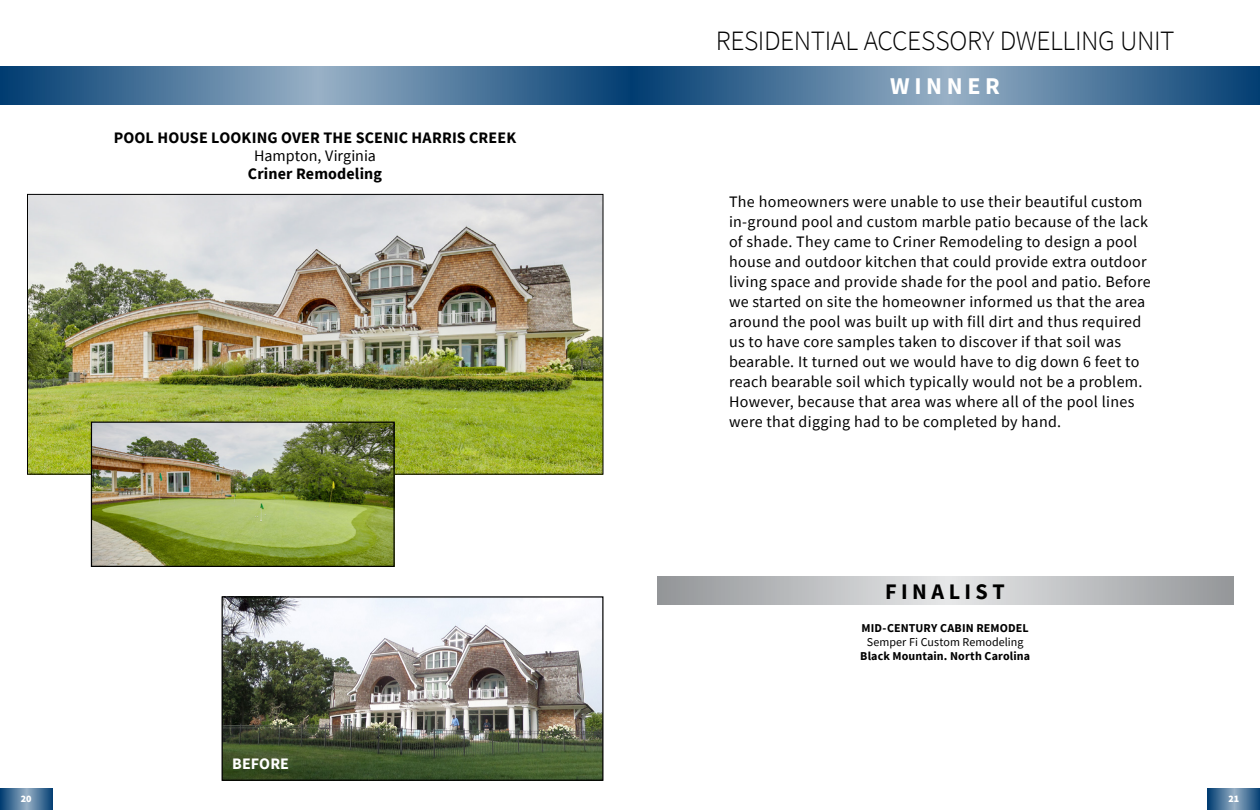
<style>
.page{position:relative;width:1260px;height:810px;background:#fff}
.page>*{position:absolute;margin:0;border:0;box-sizing:border-box;transform-origin:0 0}
.t1{font:300 28px "Source Sans Pro";letter-spacing:-.015em;color:#000}
.t2{font:700 24px "Source Sans Pro";letter-spacing:.195em;color:#fff}
.t3{font:700 22.2px "Source Sans Pro";letter-spacing:.195em;color:#000}
.t4{font:16px/20px "Source Sans Pro";letter-spacing:.02em;color:#000}
.t5{font:700 16px "Source Sans Pro";letter-spacing:.01em;color:#000}
.t6{font:16px "Source Sans Pro";color:#000}
.t7{font:700 16px "Source Sans Pro";letter-spacing:.01em;color:#fff}
.t8{font:700 12px "Source Sans Pro";letter-spacing:.01em;color:#000}
.t9{font:12px "Source Sans Pro";letter-spacing:.005em;color:#000}
.t10{font:900 10px "Source Sans Pro";color:#fff}
</style>
<div class="page">
<svg style="left:630px;top:66px;width:630px;height:38px;background:#4c769b"></svg>
<svg style="left:0;top:66px;width:630px;height:38px;background:#4c769b"></svg>
<img style="left:29px;top:196px;width:573px;height:277px">
<svg style="left:657px;top:576px;width:577px;height:29px;background:#bcbec0"></svg>
<img style="left:224px;top:598px;width:378px;height:181px">
<div style="left:222px;top:596px;width:382px;height:185px;border:1px solid #000"></div>
<img style="left:93px;top:424px;width:300px;height:141px">
<div style="left:91px;top:422px;width:304px;height:145px;border:1px solid #000"></div>
<svg style="left:1208px;top:788px;width:52px;height:22px"></svg>
<svg style="left:0;top:788px;width:52px;height:22px"></svg>
<h1 class="t1" style="left:716px;top:24px;width:460px">RESIDENTIAL ACCESSORY DWELLING UNIT</h1>
<p class="t5" style="left:114px;top:127px;width:404px">POOL HOUSE LOOKING OVER THE SCENIC HARRIS CREEK</p>
<p class="t6" style="left:254px;top:145px;width:123px">Hampton, Virginia</p>
<p class="t5" style="left:248px;top:163px;width:136px">Criner Remodeling</p>
<p class="t7" style="left:232px;top:753px;width:58px">BEFORE</p>
<h2 class="t2" style="left:890px;top:70px;width:112px">WINNER</h2>
<p class="t4" style="left:729px;top:191px;width:423px">The homeowners were unable to use their beautiful custom in-ground pool and custom marble patio because of the lack of shade. They came to Criner Remodeling to design a pool house and outdoor kitchen that could provide extra outdoor living space and provide shade for the pool and patio. Before we started on site the homeowner informed us that the area around the pool was built up with fill dirt and thus required us to have core samples taken to discover if that soil was bearable. It turned out we would have to dig down 6 feet to reach bearable soil which typically would not be a problem.<br>However, because that area was where all of the pool lines were that digging had to be completed by hand.</p>
<h3 class="t3" style="left:885px;top:577px;width:121px">FINALIST</h3>
<p class="t8" style="left:862px;top:620px;width:169px">MID-CENTURY CABIN REMODEL</p>
<p class="t9" style="left:867px;top:634px;width:158px">Semper Fi Custom Remodeling</p>
<p class="t8" style="left:860px;top:648px;width:171px">Black Mountain. North Carolina</p>
<p class="t10" style="left:21px;top:791px;width:12px">20</p>
<p class="t10" style="left:1228px;top:791px;width:12px">21</p>
</div>
